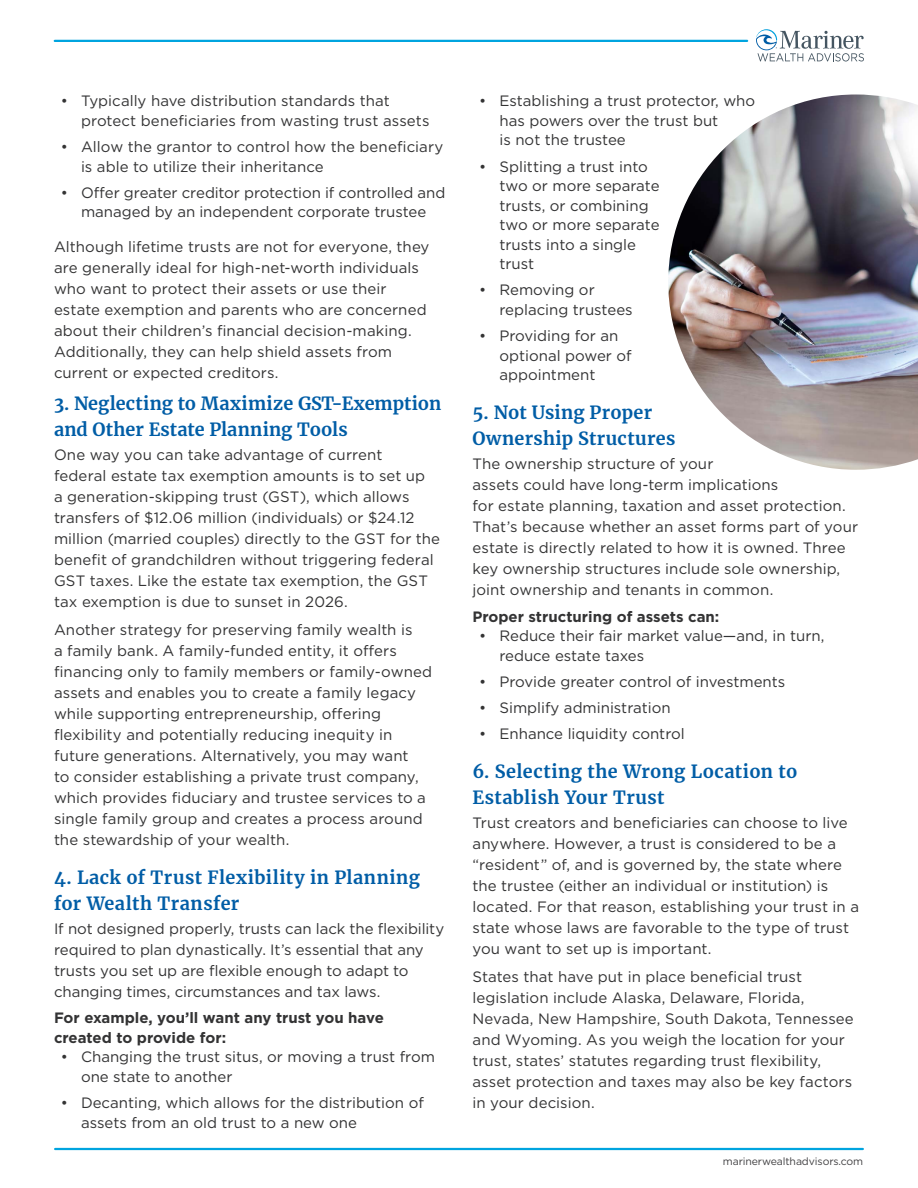
<style>
.page{position:relative;width:918px;height:1188px;background:#fff}
.page>*{position:absolute;margin:0;border:0;box-sizing:border-box;transform-origin:0 0}
.t1{font:700 18px/25.5px "Merriweather";letter-spacing:.015em;color:#005da6}
.t2{font:15px/21px "Gotham";color:#333334}
.t3{font:700 15px/19.5px "Gotham";color:#333334}
.t4{font:10.5px "Gotham";letter-spacing:-.01em;color:#414042}
</style>
<div class="page">
<svg style="left:756px;top:29px;width:108px;height:32px"></svg>
<hr style="left:55px;top:40px;width:692px;height:2px;background:#00a4df">
<hr style="left:55px;top:1148px;width:808px;height:2px;background:#00a4df">
<img style="left:668px;top:94px;width:250px;height:376px">
<p class="t2" style="left:81px;top:91px;width:350px;line-height:19.5px;text-indent:-20px">• Typically have distribution standards that protect beneficiaries from wasting trust assets</p>
<p class="t2" style="left:81px;top:137px;width:364px;line-height:19.5px;text-indent:-20px">• Allow the grantor to control how the beneficiary is able to utilize their inheritance</p>
<p class="t2" style="left:61px;top:183px;width:386px;line-height:19.5px;text-align:center">• Offer greater creditor protection if controlled and managed by an independent corporate trustee</p>
<p class="t2" style="left:54px;top:236px;width:377px">Although lifetime trusts are not for everyone, they are generally ideal for high-net-worth individuals who want to protect their assets or use their estate exemption and parents who are concerned about their children’s financial decision-making.<br>Additionally, they can help shield assets from current or expected creditors.</p>
<p class="t1" style="left:54px;top:390px;width:389px">3. Neglecting to Maximize GST-Exemption and Other Estate Planning Tools</p>
<p class="t2" style="left:54px;top:444px;width:388px">One way you can take advantage of current<br>federal estate tax exemption amounts is to set up<br>a generation-skipping trust (GST), which allows transfers of $12.06 million (individuals) or $24.12 million (married couples) directly to the GST for the benefit of grandchildren without triggering federal GST taxes. Like the estate tax exemption, the GST tax exemption is due to sunset in 2026.</p>
<p class="t2" style="left:54px;top:619px;width:380px">Another strategy for preserving family wealth is<br>a family bank. A family-funded entity, it offers financing only to family members or family-owned assets and enables you to create a family legacy while supporting entrepreneurship, offering flexibility and potentially reducing inequity in future generations. Alternatively, you may want<br>to consider establishing a private trust company, which provides fiduciary and trustee services to a single family group and creates a process around the stewardship of your wealth.</p>
<p class="t1" style="left:54px;top:864px;width:367px">4. Lack of Trust Flexibility in Planning for Wealth Transfer</p>
<p class="t2" style="left:54px;top:918px;width:392px">If not designed properly, trusts can lack the flexibility required to plan dynastically. It’s essential that any trusts you set up are flexible enough to adapt to changing times, circumstances and tax laws.</p>
<p class="t3" style="left:54px;top:1008px;width:331px">For example, you’ll want any trust you have created to provide for:</p>
<p class="t2" style="left:81px;top:1047px;width:355px;line-height:19.5px;text-indent:-20px">• Changing the trust situs, or moving a trust from one state to another</p>
<p class="t2" style="left:81px;top:1093px;width:344px;line-height:19.5px;text-indent:-20px">• Decanting, which allows for the distribution of assets from an old trust to a new one</p>
<p class="t2" style="left:500px;top:91px;width:257px;line-height:19.5px;text-indent:-20px">• Establishing a trust protector, who has powers over the trust but<br>is not the trustee</p>
<p class="t2" style="left:500px;top:156px;width:162px;line-height:19.5px;text-indent:-20px">• Splitting a trust into two or more separate trusts, or combining two or more separate trusts into a single trust</p>
<p class="t2" style="left:500px;top:280px;width:135px;line-height:19.5px;text-indent:-20px">• Removing or replacing trustees</p>
<p class="t2" style="left:500px;top:326px;width:134px;line-height:19.5px;text-indent:-20px">• Providing for an optional power of appointment</p>
<p class="t1" style="left:472px;top:399px;width:205px">5. Not Using Proper<br>Ownership Structures</p>
<p class="t2" style="left:472px;top:453px;width:387px">The ownership structure of your<br>assets could have long-term implications<br>for estate planning, taxation and asset protection.<br>That’s because whether an asset forms part of your estate is directly related to how it is owned. Three key ownership structures include sole ownership, joint ownership and tenants in common.</p>
<p class="t3" style="left:472px;top:606px;width:248px">Proper structuring of assets can:</p>
<p class="t2" style="left:500px;top:626px;width:326px;line-height:19.5px;text-indent:-20px">• Reduce their fair market value—and, in turn, reduce estate taxes</p>
<p class="t2" style="left:479px;top:671px;width:308px">• Provide greater control of investments</p>
<p class="t2" style="left:479px;top:697px;width:193px">• Simplify administration</p>
<p class="t2" style="left:479px;top:723px;width:207px">• Enhance liquidity control</p>
<p class="t1" style="left:472px;top:758px;width:326px">6. Selecting the Wrong Location to<br>Establish Your Trust</p>
<p class="t2" style="left:472px;top:812px;width:388px">Trust creators and beneficiaries can choose to live anywhere. However, a trust is considered to be a “resident” of, and is governed by, the state where the trustee (either an individual or institution) is located. For that reason, establishing your trust in a state whose laws are favorable to the type of trust you want to set up is important.</p>
<p class="t2" style="left:472px;top:966px;width:383px">States that have put in place beneficial trust legislation include Alaska, Delaware, Florida, Nevada, New Hampshire, South Dakota, Tennessee and Wyoming. As you weigh the location for your trust, states’ statutes regarding trust flexibility, asset protection and taxes may also be key factors in your decision.</p>
<p class="t4" style="left:723px;top:1155px;width:142px">marinerwealthadvisors.com</p>
</div>
